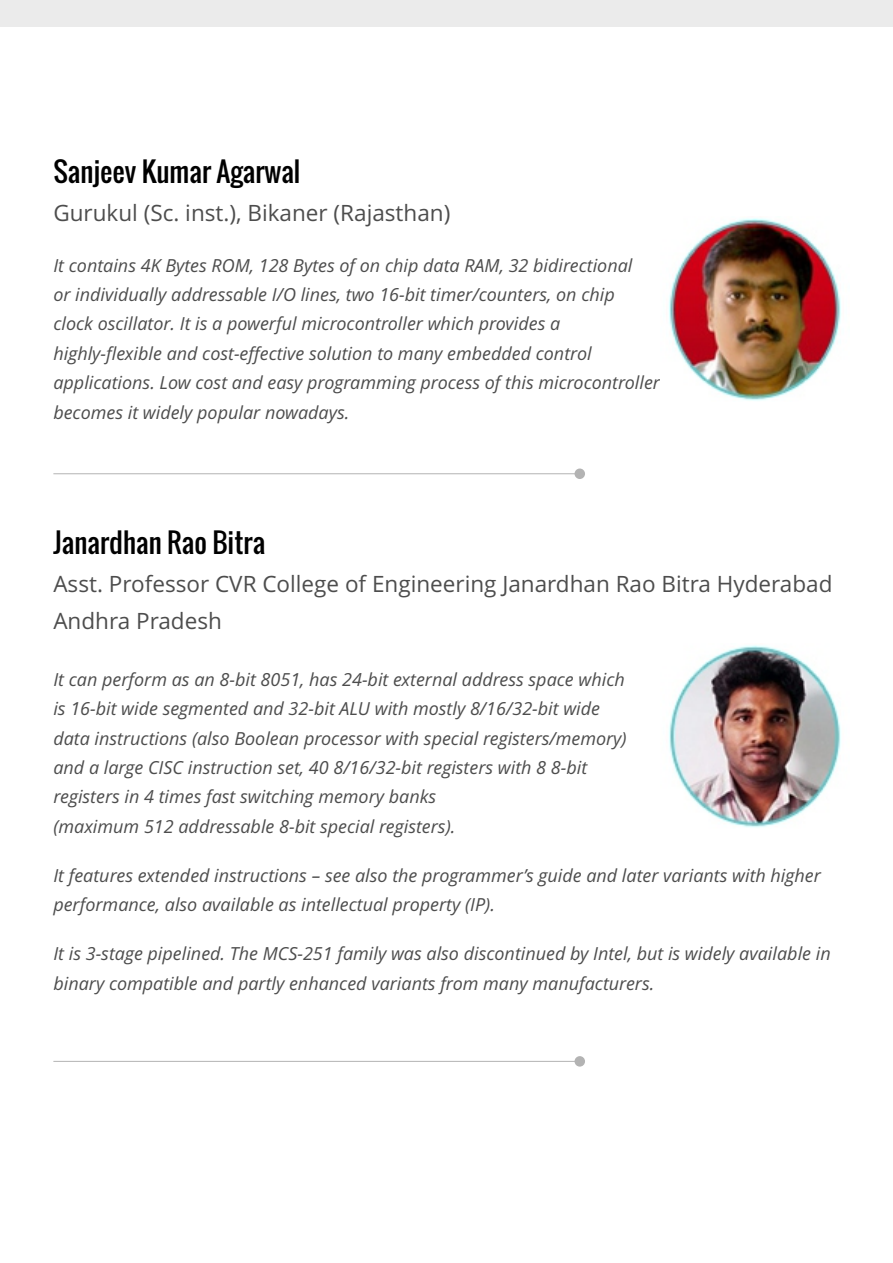
<style>
.page{position:relative;width:893px;height:1263px;background:#fff}
.page>*{position:absolute;margin:0;border:0;box-sizing:border-box;transform-origin:0 0}
.t1{font:27px "Oswald";color:#000}
.t2{font:22.5px/36.8px "Open Sans";color:#4d4d4d}
.t3{font:italic 18px/29.4px "Open Sans";color:#4d4d4d}
</style>
<div class="page">
<div style="left:0;top:0;width:893px;height:26px;background:#ebebeb"></div>
<div style="left:575px;top:468px;width:10px;height:11px;background:#b3b3b3;border-radius:50%"></div>
<hr style="left:53px;top:473px;width:526px;height:1px;background:#b3b3b3">
<div style="left:575px;top:1056px;width:10px;height:10px;background:#b3b3b3;border-radius:50%"></div>
<hr style="left:53px;top:1061px;width:526px;height:1px;background:#b3b3b3">
<img style="left:669px;top:218px;width:172px;height:183px">
<img style="left:669px;top:645px;width:172px;height:183px">
<h1 class="t1" style="left:53px;top:151px;width:248px">Sanjeev Kumar Agarwal</h1>
<p class="t2" style="left:53px;top:197px;width:398px">Gurukul (Sc. inst.), Bikaner (Rajasthan)</p>
<p class="t3" style="left:53px;top:252px;width:608px">It contains 4K Bytes ROM, 128 Bytes of on chip data RAM, 32 bidirectional<br>or individually addressable I/O lines, two 16-bit timer/counters, on chip<br>clock oscillator. It is a powerful microcontroller which provides a highly-flexible and cost-effective solution to many embedded control applications. Low cost and easy programming process of this microcontroller becomes it widely popular nowadays.</p>
<h1 class="t1" style="left:53px;top:522px;width:213px">Janardhan Rao Bitra</h1>
<p class="t2" style="left:53px;top:568px;width:781px">Asst. Professor CVR College of Engineering Janardhan Rao Bitra Hyderabad<br>Andhra Pradesh</p>
<p class="t3" style="left:53px;top:666px;width:575px">It can perform as an 8-bit 8051, has 24-bit external address space which is 16-bit wide segmented and 32-bit ALU with mostly 8/16/32-bit wide data instructions (also Boolean processor with special registers/memory) and a large CISC instruction set, 40 8/16/32-bit registers with 8 8-bit registers in 4 times fast switching memory banks<br>(maximum 512 addressable 8-bit special registers).</p>
<p class="t3" style="left:53px;top:862px;width:769px">It features extended instructions – see also the programmer’s guide and later variants with higher performance, also available as intellectual property (IP).</p>
<p class="t3" style="left:53px;top:941px;width:779px">It is 3-stage pipelined. The MCS-251 family was also discontinued by Intel, but is widely available in binary compatible and partly enhanced variants from many manufacturers.</p>
</div>
